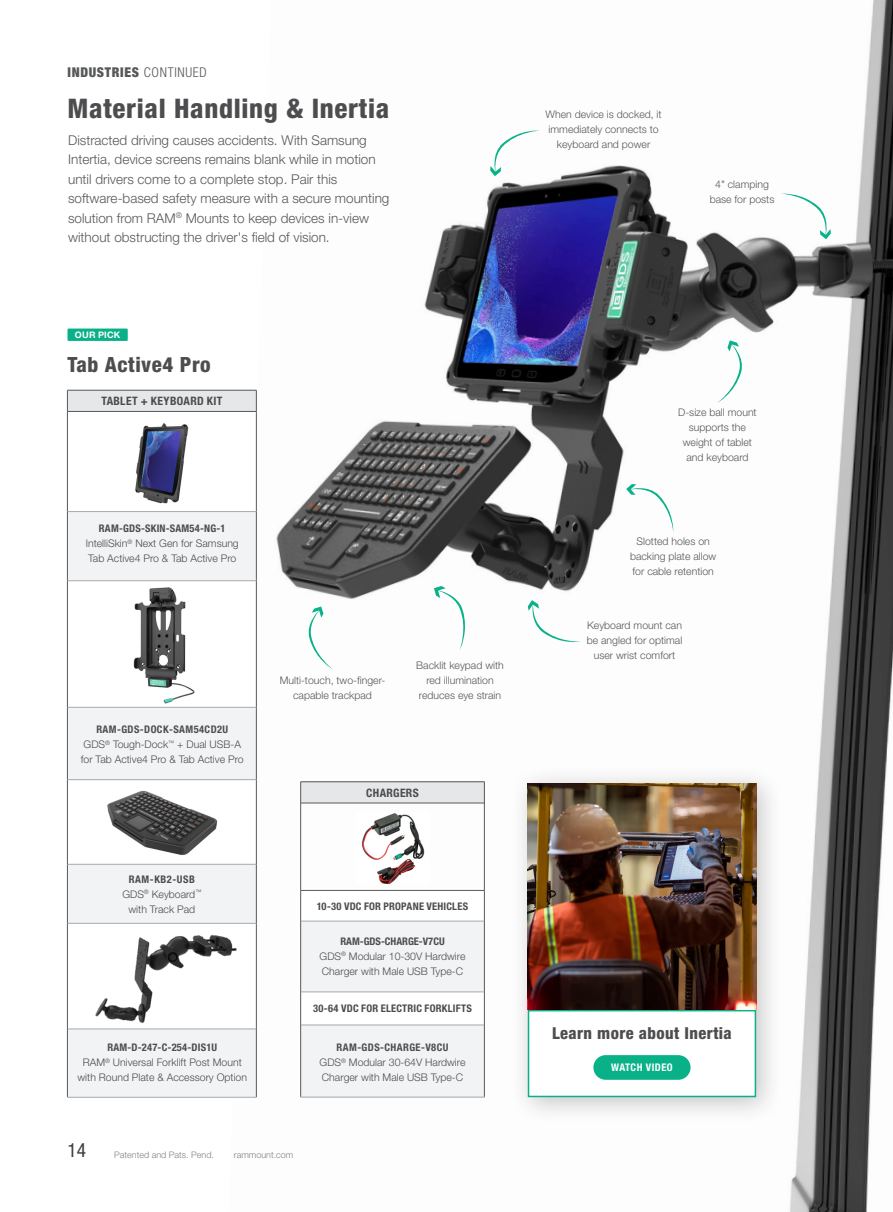
<style>
.page{position:relative;width:893px;height:1212px;background:#fff}
.page>*{position:absolute;margin:0;border:0;box-sizing:border-box;transform-origin:0 0}
.Descriptions{font:800 condensed 27px "Helvetica Neue LT Std";letter-spacing:.025em;color:#4d4c4f}
._18_points_title_no_indent{font:800 condensed 21px "Helvetica Neue LT Std";letter-spacing:.025em;color:#4d4c4f}
.t1{font:condensed 19.5px "Helvetica Neue LT Std";color:#3e3e3f}
.Descriptions-2{font:800 condensed 16.5px "Helvetica Neue LT Std";letter-spacing:.025em;color:#4d4c4f}
.Features_aligned_left{font:300 13.5px/19.5px "Helvetica Neue LT Std";color:#57585a}
.t2{font:900 condensed 13.5px "Helvetica Neue LT Std";letter-spacing:.05em;color:#57585a}
.Body_Copy_11_pt{font:700 condensed 11.7px "Helvetica Neue LT Std";letter-spacing:.03em;color:#4b4c4d}
.Features_aligned_left-2{font:300 10.5px/15px "Helvetica Neue LT Std";color:#57585a;text-align:center}
.t3{font:300 10.5px/15px "Helvetica Neue LT Std";color:#4d4c4f}
.Body_Copy_11_pt-2{font:700 condensed 10.5px "Helvetica Neue LT Std";letter-spacing:.02em;color:#4b4c4d}
.t4{font:700 condensed 10.5px "Helvetica Neue LT Std";letter-spacing:.02em;color:#4d4c4f}
.t5{font:700 condensed 10.5px "Helvetica Neue LT Std";letter-spacing:.04em;color:#4d4c4f}
.Part_Numbers_with_Line{font:300 10.5px/15px "Helvetica Neue LT Std";color:#4b4c4d;text-align:center}
.t6{font:700 condensed 10.5px "Helvetica Neue LT Std";color:#4d4c4f}
.Part_Numbers_with_Line-2{font:700 condensed 10.5px "Helvetica Neue LT Std";letter-spacing:.05em;color:#4b4c4d}
.Body_Copy_11_pt-3{font:700 condensed 10.5px "Helvetica Neue LT Std";letter-spacing:.04em;color:#fff}
.t7{font:300 9px "Helvetica Neue LT Std";color:#808285}
.Features_Body_no_border{font:700 9px "Helvetica Neue LT Std";letter-spacing:.025em;color:#fff}
.s1{font-weight:300}
</style>
<div class="page">
<img style="left:229px;top:0;width:664px;height:1212px">
<div style="left:68px;top:328px;width:60px;height:13px;background:#09b188"></div>
<div style="left:67px;top:390px;width:189px;height:21px;background:#e6e7e9"></div>
<svg style="left:229px;top:412px;width:27px;height:99px"></svg>
<svg style="left:68px;top:512px;width:188px;height:585px;fill:#f2f3f4"></svg>
<hr style="left:68px;top:411px;width:188px;height:1px;background:#57585a">
<hr style="left:67px;top:390px;width:190px;height:1px;background:#57585a">
<svg style="left:67px;top:390px;width:1px;height:21px"></svg>
<svg style="left:256px;top:390px;width:1px;height:21px"></svg>
<hr style="left:67px;top:411px;width:1px;height:100px;background:#57585a">
<hr style="left:256px;top:411px;width:1px;height:100px;background:#57585a">
<hr style="left:67px;top:511px;width:1px;height:70px;background:#57585a">
<hr style="left:256px;top:511px;width:1px;height:70px;background:#57585a">
<hr style="left:67px;top:581px;width:1px;height:126px;background:#57585a">
<hr style="left:256px;top:581px;width:1px;height:126px;background:#57585a">
<hr style="left:67px;top:707px;width:1px;height:73px;background:#57585a">
<hr style="left:256px;top:707px;width:1px;height:73px;background:#57585a">
<hr style="left:67px;top:780px;width:1px;height:84px;background:#57585a">
<hr style="left:256px;top:780px;width:1px;height:84px;background:#57585a">
<hr style="left:67px;top:864px;width:1px;height:59px;background:#57585a">
<hr style="left:256px;top:864px;width:1px;height:59px;background:#57585a">
<hr style="left:67px;top:923px;width:1px;height:106px;background:#57585a">
<hr style="left:256px;top:923px;width:1px;height:106px;background:#57585a">
<hr style="left:67px;top:1029px;width:1px;height:68px;background:#57585a">
<hr style="left:256px;top:1029px;width:1px;height:68px;background:#57585a">
<hr style="left:68px;top:580px;width:188px;height:1px;background:#a8a9ad">
<hr style="left:68px;top:707px;width:188px;height:1px;background:#a8a9ad">
<hr style="left:68px;top:779px;width:188px;height:1px;background:#a8a9ad">
<hr style="left:68px;top:864px;width:188px;height:1px;background:#a8a9ad">
<hr style="left:68px;top:923px;width:188px;height:1px;background:#a8a9ad">
<hr style="left:68px;top:1029px;width:188px;height:1px;background:#a8a9ad">
<hr style="left:67px;top:1097px;width:190px;height:1px;background:#a8a9ad">
<hr style="left:68px;top:511px;width:188px;height:1px;background:#a8a9ad">
<img style="left:135px;top:423px;width:54px;height:81px">
<img style="left:127px;top:587px;width:70px;height:117px">
<svg style="left:781px;top:192px;width:50px;height:47px"></svg>
<svg style="left:717px;top:340px;width:28px;height:63px"></svg>
<svg style="left:528px;top:600px;width:53px;height:45px"></svg>
<svg style="left:305px;top:606px;width:28px;height:63px"></svg>
<img style="left:106px;top:786px;width:112px;height:73px">
<img style="left:81px;top:930px;width:162px;height:96px">
<svg style="left:626px;top:484px;width:48px;height:48px"></svg>
<svg style="left:490px;top:129px;width:50px;height:47px"></svg>
<svg style="left:434px;top:586px;width:36px;height:64px"></svg>
<div style="left:510px;top:765px;width:274px;height:360px;background:#231f20;opacity:.25"></div>
<div style="left:528px;top:1010px;width:228px;height:87px;background:#fff;border:2px solid #09b188"></div>
<img style="left:528px;top:783px;width:228px;height:227px">
<div style="left:593px;top:1055px;width:97px;height:25px;background:#09b188;border-radius:12px"></div>
<div style="left:301px;top:782px;width:183px;height:21px;background:#e6e7e9"></div>
<svg style="left:301px;top:891px;width:183px;height:134px"></svg>
<div style="left:301px;top:921px;width:183px;height:71px;background:#f2f3f4"></div>
<div style="left:301px;top:1025px;width:183px;height:72px;background:#f2f3f4"></div>
<hr style="left:301px;top:890px;width:183px;height:1px;background:#57585a">
<hr style="left:301px;top:803px;width:183px;height:1px;background:#57585a">
<hr style="left:300px;top:781px;width:184px;height:1px;background:#57585a">
<svg style="left:300px;top:782px;width:1px;height:21px"></svg>
<svg style="left:484px;top:782px;width:1px;height:21px"></svg>
<hr style="left:300px;top:803px;width:1px;height:87px;background:#57585a">
<hr style="left:484px;top:803px;width:1px;height:87px;background:#57585a">
<hr style="left:300px;top:890px;width:1px;height:31px;background:#57585a">
<hr style="left:484px;top:890px;width:1px;height:31px;background:#57585a">
<hr style="left:300px;top:921px;width:1px;height:71px;background:#57585a">
<hr style="left:484px;top:921px;width:1px;height:71px;background:#57585a">
<hr style="left:300px;top:992px;width:1px;height:33px;background:#57585a">
<hr style="left:484px;top:992px;width:1px;height:33px;background:#57585a">
<hr style="left:300px;top:1025px;width:1px;height:72px;background:#57585a">
<hr style="left:484px;top:1025px;width:1px;height:72px;background:#57585a">
<hr style="left:300px;top:1097px;width:184px;height:1px;background:#a8a9ad">
<hr style="left:301px;top:921px;width:183px;height:1px;background:#a8a9ad">
<hr style="left:301px;top:991px;width:183px;height:1px;background:#a8a9ad">
<hr style="left:301px;top:1025px;width:183px;height:1px;background:#a8a9ad">
<img style="left:356px;top:813px;width:73px;height:70px">
<p class="t2" style="left:68px;top:64px;width:141px">INDUSTRIES <span class="s1">CONTINUED</span></p>
<p class="Descriptions" style="left:68px;top:92px;width:323px">Material Handling &amp; Inertia</p>
<p class="Features_aligned_left" style="left:68px;top:130px;width:323px">Distracted driving causes accidents. With Samsung Intertia, device screens remains blank while in motion until drivers come to a complete stop. Pair this software-based safety measure with a secure mounting solution from RAM<sup>®</sup> Mounts to keep devices in-view without obstructing the driver's field of vision.</p>
<p class="Features_Body_no_border" style="left:75px;top:329px;width:47px">OUR PICK</p>
<p class="_18_points_title_no_indent" style="left:68px;top:352px;width:145px">Tab Active4 Pro</p>
<p class="Body_Copy_11_pt" style="left:101px;top:394px;width:123px">TABLET + KEYBOARD KIT</p>
<p class="t4" style="left:99px;top:522px;width:128px">RAM-GDS-SKIN-SAM54-NG-1</p>
<p class="t3" style="left:86px;top:536px;width:155px">IntelliSkin<sup>®</sup> Next Gen for Samsung<br>Tab Active4 Pro &amp; Tab Active Pro</p>
<p class="t5" style="left:96px;top:723px;width:133px">RAM-GDS-DOCK-SAM54CD2U</p>
<p class="t3" style="left:81px;top:737px;width:164px">GDS<sup>®</sup> Tough-Dock<sup>™</sup> + Dual USB-A for Tab Active4 Pro &amp; Tab Active Pro</p>
<p class="Part_Numbers_with_Line-2" style="left:129px;top:872px;width:67px">RAM-KB2-USB</p>
<p class="Part_Numbers_with_Line" style="left:122px;top:886px;width:81px">GDS<sup>®</sup> Keyboard<sup>™ </sup>with Track Pad</p>
<p class="t4" style="left:107px;top:1041px;width:111px">RAM-D-247-C-254-DIS1U</p>
<p class="t3" style="left:77px;top:1055px;width:171px;text-align:center">RAM<sup>®</sup> Universal Forklift Post Mount with Round Plate &amp; Accessory Option</p>
<p class="Features_aligned_left-2" style="left:280px;top:672px;width:107px">Multi-touch, two-finger&shy;capable trackpad</p>
<p class="Features_aligned_left-2" style="left:416px;top:657px;width:89px">Backlit keypad with red illumination reduces eye strain</p>
<p class="Body_Copy_11_pt" style="left:366px;top:785px;width:54px">CHARGERS</p>
<p class="Body_Copy_11_pt-2" style="left:317px;top:899px;width:153px">10-30 VDC FOR PROPANE VEHICLES</p>
<p class="t6" style="left:340px;top:934px;width:106px">RAM-GDS-CHARGE-V7CU</p>
<p class="t3" style="left:320px;top:948px;width:147px">GDS<sup>®</sup> Modular 10-30V Hardwire<br>Charger with Male USB Type-C</p>
<p class="Body_Copy_11_pt-2" style="left:313px;top:1002px;width:160px">30-64 VDC FOR ELECTRIC FORKLIFTS</p>
<p class="t5" style="left:337px;top:1041px;width:113px">RAM-GDS-CHARGE-V8CU</p>
<p class="t3" style="left:320px;top:1055px;width:147px">GDS<sup>®</sup> Modular 30-64V Hardwire<br>Charger with Male USB Type-C</p>
<h3 class="t1" style="left:68px;top:1138px;width:20px">14</h3>
<p class="t7" style="left:114px;top:1149px;width:101px">Patented and Pats. Pend.</p>
<p class="t7" style="left:234px;top:1149px;width:61px">rammount.com</p>
<p class="Features_aligned_left-2" style="left:546px;top:107px;width:118px">When device is docked, it immediately connects to keyboard and power</p>
<p class="Features_aligned_left-2" style="left:710px;top:176px;width:66px">4" clamping base for posts</p>
<p class="Features_aligned_left-2" style="left:678px;top:405px;width:80px">D-size ball mount supports the weight of tablet and keyboard</p>
<p class="Features_aligned_left-2" style="left:630px;top:533px;width:88px">Slotted holes on backing plate allow for cable retention</p>
<p class="Features_aligned_left-2" style="left:587px;top:618px;width:97px">Keyboard mount can be angled for optimal user wrist comfort</p>
<p class="Descriptions-2" style="left:552px;top:1022px;width:181px">Learn more about Inertia</p>
<p class="Body_Copy_11_pt-3" style="left:611px;top:1061px;width:63px">WATCH VIDEO</p>
</div>
